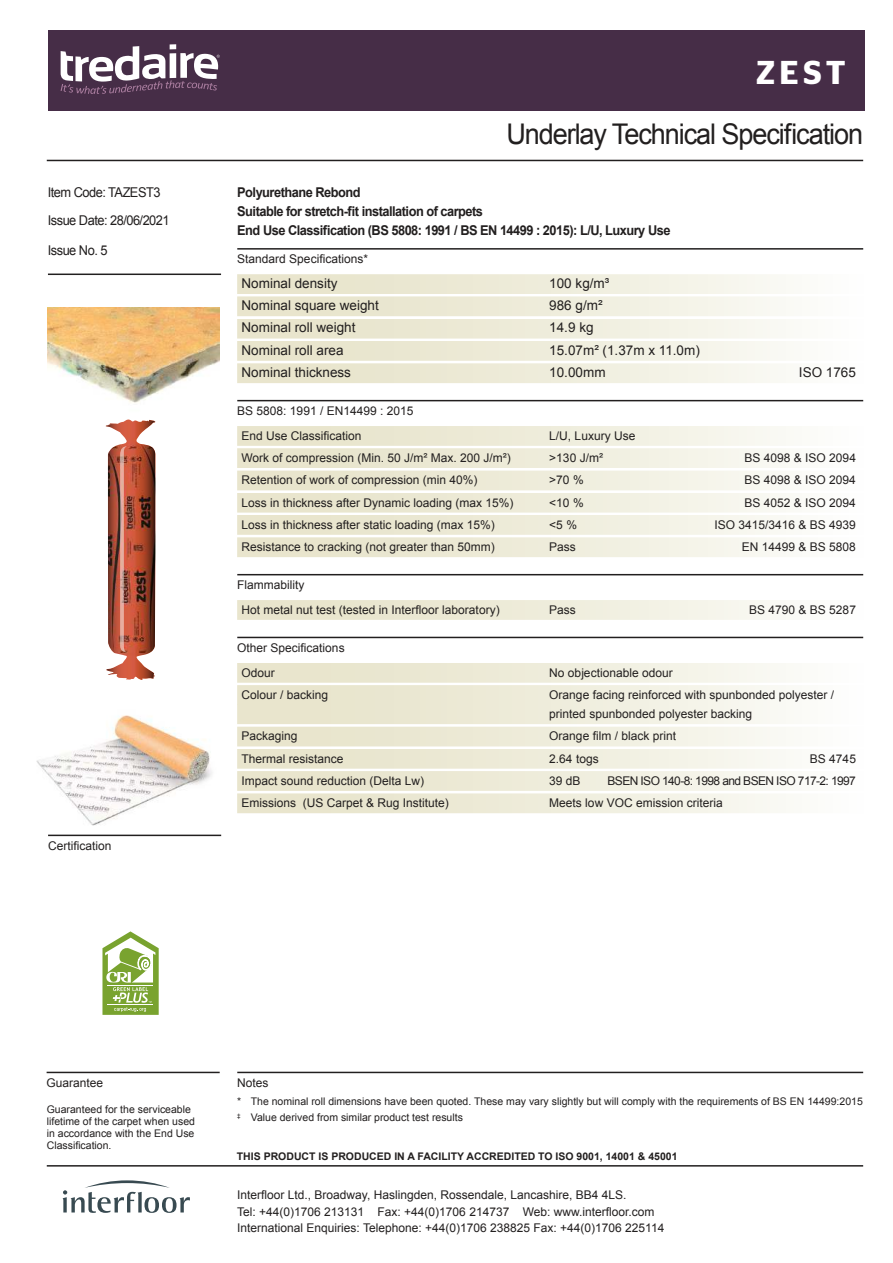
<style>
.page{position:relative;width:893px;height:1263px;background:#fff}
.page>*{position:absolute;margin:0;border:0;box-sizing:border-box;transform-origin:0 0}
.t1{font:600 33px "Stag Sans";color:#fff}
.t2{font:28.5px "Arial";letter-spacing:-.04em;color:#221f1f;scale:.95 1}
.t3{font:13.5px "Arial";color:#221f1f}
.t4{font:700 13.5px/19.2px "Arial";letter-spacing:-.04em;color:#221f1f;scale:.95 1}
.t5{font:13.5px/28.5px "Arial";letter-spacing:-.04em;color:#221f1f;scale:.95 1}
.t6{font:13.5px "Arial";color:#221f1f;scale:.95 1}
.t7{font:12px/24.8px "Arial";color:#221f1f}
.t8{font:12px "Arial";letter-spacing:-.05em;color:#221f1f}
.t9{font:10.5px/12px "Arial";color:#221f1f}
.t10{font:700 10.5px "Arial";color:#221f1f}
</style>
<div class="page">
<hr style="left:48px;top:274px;width:173px;height:1px;background:#221f1f">
<hr style="left:47px;top:1072px;width:173px;height:1px;background:#221f1f">
<hr style="left:237px;top:1072px;width:626px;height:1px;background:#221f1f">
<hr style="left:47px;top:160px;width:816px;height:1px;background:#221f1f">
<hr style="left:47px;top:1165px;width:816px;height:1px;background:#221f1f">
<svg style="left:63px;top:1180px;width:127px;height:33px"></svg>
<hr style="left:48px;top:835px;width:173px;height:1px;background:#221f1f">
<svg style="left:102px;top:931px;width:57px;height:84px"></svg>
<hr style="left:108px;top:985px;width:45px;height:1px;background:#fff">
<hr style="left:108px;top:1004px;width:45px;height:1px;background:#fff">
<div style="left:48px;top:31px;width:816px;height:80px;background:#462d47"></div>
<svg style="left:61px;top:44px;width:159px;height:50px"></svg>
<hr style="left:237px;top:248px;width:626px;height:2px;background:#221f1f">
<hr style="left:237px;top:400px;width:626px;height:1px;background:#221f1f">
<hr style="left:237px;top:574px;width:626px;height:1px;background:#221f1f">
<hr style="left:237px;top:637px;width:626px;height:1px;background:#221f1f">
<img style="left:48px;top:307px;width:172px;height:96px">
<img style="left:106px;top:420px;width:50px;height:260px">
<svg style="left:120px;top:446px;width:7px;height:206px"></svg>
<img style="left:36px;top:715px;width:176px;height:111px">
<h1 class="t1" style="left:756px;top:53px;width:91px">ZEST</h1>
<p class="t5" style="left:48px;top:178px;width:130px">Item Code: TAZEST3<br>Issue Date: 28/06/2021</p>
<p class="t6" style="left:48px;top:242px;width:64px">Issue No. 5</p>
<p class="t7" style="left:48px;top:833px;width:65px">Certification</p>
<h2 class="t2" style="left:506px;top:115px;width:377px">Underlay Technical Specification</h2>
<p class="t4" style="left:237px;top:184px;width:457px">Polyurethane Rebond<br>Suitable for stretch-fit installation of carpets<br>End Use Classification (BS 5808: 1991 / BS EN 14499 : 2015): L/U, Luxury Use</p>
<p class="t7" style="left:237px;top:247px;width:132px">Standard Specifications*</p>
<p class="t3" style="left:242px;top:274px;width:98px">Nominal density</p>
<p class="t3" style="left:549px;top:274px;width:62px">100 kg/m³</p>
<p class="t3" style="left:242px;top:297px;width:139px">Nominal square weight</p>
<p class="t3" style="left:549px;top:297px;width:55px">986 g/m²</p>
<p class="t3" style="left:242px;top:319px;width:116px">Nominal roll weight</p>
<p class="t3" style="left:549px;top:319px;width:46px">14.9 kg</p>
<p class="t3" style="left:242px;top:341px;width:104px">Nominal roll area</p>
<p class="t3" style="left:549px;top:341px;width:152px">15.07m² (1.37m x 11.0m)</p>
<p class="t3" style="left:242px;top:363px;width:111px">Nominal thickness</p>
<p class="t3" style="left:549px;top:363px;width:58px">10.00mm</p>
<p class="t3" style="left:799px;top:363px;width:59px">ISO 1765</p>
<p class="t7" style="left:242px;top:398px;width:173px;text-indent:-4px">BS 5808: 1991 / EN14499 : 2015<br>End Use Classification</p>
<p class="t7" style="left:549px;top:423px;width:88px">L/U, Luxury Use</p>
<p class="t7" style="left:242px;top:445px;width:271px">Work of compression (Min. 50 J/m² Max. 200 J/m²)</p>
<p class="t7" style="left:549px;top:445px;width:55px">&gt;130 J/m²</p>
<p class="t7" style="left:745px;top:445px;width:113px">BS 4098 &amp; ISO 2094</p>
<p class="t7" style="left:242px;top:468px;width:238px">Retention of work of compression (min 40%)</p>
<p class="t7" style="left:549px;top:468px;width:36px">&gt;70 %</p>
<p class="t7" style="left:745px;top:468px;width:113px">BS 4098 &amp; ISO 2094</p>
<p class="t7" style="left:242px;top:490px;width:274px">Loss in thickness after Dynamic loading (max 15%)</p>
<p class="t7" style="left:549px;top:490px;width:36px">&lt;10 %</p>
<p class="t7" style="left:745px;top:490px;width:113px">BS 4052 &amp; ISO 2094</p>
<p class="t7" style="left:242px;top:512px;width:255px">Loss in thickness after static loading (max 15%)</p>
<p class="t7" style="left:549px;top:512px;width:29px">&lt;5 %</p>
<p class="t7" style="left:714px;top:512px;width:143px">ISO 3415/3416 &amp; BS 4939</p>
<p class="t7" style="left:242px;top:535px;width:255px">Resistance to cracking (not greater than 50mm)</p>
<p class="t7" style="left:549px;top:535px;width:28px">Pass</p>
<p class="t7" style="left:742px;top:535px;width:116px">EN 14499 &amp; BS 5808</p>
<p class="t7" style="left:242px;top:573px;width:260px;text-indent:-4px">Flammability<br>Hot metal nut test (tested in Interfloor laboratory)</p>
<p class="t7" style="left:549px;top:597px;width:28px">Pass</p>
<p class="t7" style="left:749px;top:597px;width:108px">BS 4790 &amp; BS 5287</p>
<p class="t7" style="left:242px;top:635px;width:105px;text-indent:-4px">Other Specifications<br>Odour</p>
<p class="t7" style="left:549px;top:660px;width:125px">No objectionable odour</p>
<p class="t7" style="left:242px;top:682px;width:88px">Colour / backing</p>
<p class="t7" style="left:549px;top:685px;width:286px;line-height:19.2px">Orange facing reinforced with spunbonded polyester / printed spunbonded polyester backing</p>
<p class="t7" style="left:242px;top:724px;width:58px">Packaging</p>
<p class="t7" style="left:549px;top:724px;width:128px">Orange film / black print</p>
<p class="t7" style="left:242px;top:746px;width:104px">Thermal resistance</p>
<p class="t7" style="left:549px;top:746px;width:51px">2.64 togs</p>
<p class="t7" style="left:810px;top:746px;width:48px">BS 4745</p>
<p class="t7" style="left:242px;top:768px;width:184px">Impact sound reduction (Delta Lw)</p>
<p class="t7" style="left:549px;top:768px;width:33px">39 dB</p>
<p class="t8" style="left:607px;top:773px;width:250px">BSEN ISO 140-8: 1998 and BSEN ISO 717-2: 1997</p>
<p class="t7" style="left:242px;top:791px;width:209px">Emissions (US Carpet &amp; Rug Institute)</p>
<p class="t7" style="left:549px;top:791px;width:175px">Meets low VOC emission criteria</p>
<p class="t7" style="left:47px;top:1070px;width:58px">Guarantee</p>
<p class="t7" style="left:237px;top:1070px;width:33px">Notes</p>
<p class="t9" style="left:237px;top:1093px;width:627px;line-height:16.2px">* The nominal roll dimensions have been quoted. These may vary slightly but will comply with the requirements of BS EN 14499:2015 <sup>‡</sup> Value derived from similar product test results</p>
<p class="t9" style="left:47px;top:1103px;width:150px">Guaranteed for the serviceable lifetime of the carpet when used in accordance with the End Use<br>Classification.</p>
<p class="t10" style="left:237px;top:1152px;width:442px">THIS PRODUCT IS PRODUCED IN A FACILITY ACCREDITED TO ISO 9001, 14001 &amp; 45001</p>
<p class="t7" style="left:237px;top:1187px;width:429px;line-height:16.5px">Interfloor Ltd., Broadway, Haslingden, Rossendale, Lancashire, BB4 4LS.<br>Tel: +44(0)1706 213131 Fax: +44(0)1706 214737 Web: www.interfloor.com<br>International Enquiries: Telephone: +44(0)1706 238825 Fax: +44(0)1706 225114</p>
</div>
